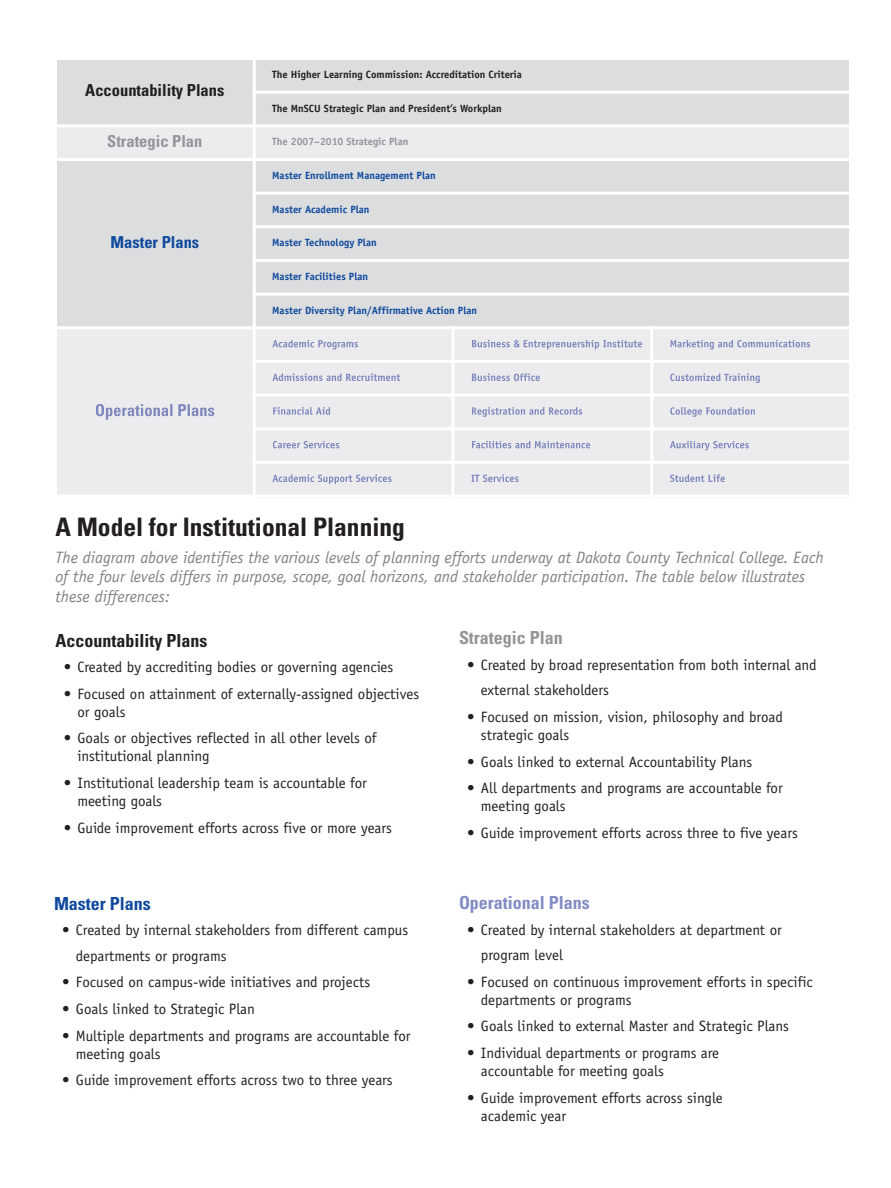
<style>
.page{position:relative;width:891px;height:1188px;background:#fff}
.page>*{position:absolute;margin:0;border:0;box-sizing:border-box;transform-origin:0 0}
.t1{font:700 condensed 25.5px "Univers";color:#231f20}
.t2{font:700 condensed 18px "Univers";color:#231f20}
.t3{font:700 condensed 18px "Univers";color:#828cc4}
.t4{font:700 condensed 18px "Univers";color:#939598}
.t5{font:700 condensed 18px "Univers";color:#0f499d}
.t6{font:italic 16.5px/19.8px "Officina Sans";color:#808285}
.t7{font:700 condensed 16.5px "Univers";color:#231f20}
.t8{font:700 condensed 16.5px "Univers";color:#939598}
.t9{font:700 condensed 16.5px "Univers";color:#0f499d}
.t10{font:15px/18px "Officina Sans";color:#231f20}
.t11{font:700 10.5px "Officina Sans";color:#0f499d}
.t12{font:700 10.5px "Officina Sans";color:#231f20}
.t13{font:700 10.5px "Officina Sans";color:#939598}
</style>
<div class="page">
<div style="left:54px;top:57px;width:200px;height:69px;background:#dcdddf"></div>
<div style="left:254px;top:57px;width:596px;height:35px;background:#dcdddf"></div>
<div style="left:254px;top:92px;width:596px;height:34px;background:#dcdddf"></div>
<div style="left:54px;top:126px;width:200px;height:33px;background:#ececee"></div>
<div style="left:254px;top:126px;width:596px;height:33px;background:#ececee"></div>
<div style="left:54px;top:159px;width:200px;height:169px;background:#dcdddf"></div>
<div style="left:254px;top:159px;width:596px;height:34px;background:#dcdddf"></div>
<div style="left:254px;top:193px;width:596px;height:34px;background:#dcdddf"></div>
<div style="left:254px;top:227px;width:596px;height:33px;background:#dcdddf"></div>
<div style="left:254px;top:260px;width:596px;height:34px;background:#dcdddf"></div>
<div style="left:254px;top:294px;width:596px;height:34px;background:#dcdddf"></div>
<div style="left:54px;top:328px;width:200px;height:168px;background:#ececee"></div>
<svg style="left:96px;top:404px;width:118px;height:16px"></svg>
<div style="left:254px;top:328px;width:199px;height:33px;background:#ececee"></div>
<svg style="left:272px;top:340px;width:53px;height:7px"></svg>
<div style="left:453px;top:328px;width:199px;height:33px;background:#ececee"></div>
<svg style="left:472px;top:340px;width:48px;height:7px"></svg>
<div style="left:652px;top:328px;width:200px;height:33px;background:#ececee"></div>
<svg style="left:670px;top:340px;width:44px;height:7px"></svg>
<div style="left:254px;top:361px;width:199px;height:34px;background:#ececee"></div>
<svg style="left:272px;top:373px;width:46px;height:8px"></svg>
<div style="left:453px;top:361px;width:199px;height:34px;background:#ececee"></div>
<svg style="left:472px;top:373px;width:51px;height:8px"></svg>
<div style="left:652px;top:361px;width:200px;height:34px;background:#ececee"></div>
<svg style="left:670px;top:373px;width:49px;height:8px"></svg>
<div style="left:254px;top:395px;width:199px;height:34px;background:#ececee"></div>
<svg style="left:273px;top:407px;width:49px;height:8px"></svg>
<div style="left:453px;top:395px;width:199px;height:34px;background:#ececee"></div>
<svg style="left:472px;top:407px;width:39px;height:10px"></svg>
<div style="left:652px;top:395px;width:200px;height:34px;background:#ececee"></div>
<svg style="left:670px;top:407px;width:56px;height:10px"></svg>
<div style="left:254px;top:429px;width:199px;height:33px;background:#ececee"></div>
<svg style="left:273px;top:441px;width:49px;height:7px"></svg>
<div style="left:453px;top:429px;width:199px;height:33px;background:#ececee"></div>
<svg style="left:472px;top:441px;width:39px;height:7px"></svg>
<div style="left:652px;top:429px;width:200px;height:33px;background:#ececee"></div>
<svg style="left:670px;top:441px;width:38px;height:8px"></svg>
<div style="left:254px;top:462px;width:199px;height:36px;background:#ececee"></div>
<svg style="left:272px;top:474px;width:50px;height:8px"></svg>
<div style="left:453px;top:462px;width:199px;height:36px;background:#ececee"></div>
<svg style="left:471px;top:474px;width:48px;height:8px"></svg>
<div style="left:652px;top:462px;width:200px;height:36px;background:#ececee"></div>
<svg style="left:670px;top:474px;width:46px;height:8px"></svg>
<hr style="left:54px;top:57px;width:3px;height:441px;background:#fff">
<hr style="left:253px;top:57px;width:3px;height:441px;background:#fff">
<hr style="left:452px;top:326px;width:2px;height:172px;background:#fff">
<hr style="left:650px;top:326px;width:3px;height:172px;background:#fff">
<hr style="left:849px;top:57px;width:3px;height:441px;background:#fff">
<hr style="left:54px;top:57px;width:798px;height:3px;background:#fff">
<hr style="left:253px;top:91px;width:599px;height:3px;background:#fff">
<hr style="left:54px;top:124px;width:798px;height:3px;background:#fff">
<hr style="left:54px;top:158px;width:798px;height:3px;background:#fff">
<hr style="left:253px;top:192px;width:599px;height:3px;background:#fff">
<hr style="left:253px;top:225px;width:599px;height:3px;background:#fff">
<hr style="left:253px;top:259px;width:599px;height:3px;background:#fff">
<hr style="left:253px;top:293px;width:599px;height:3px;background:#fff">
<hr style="left:54px;top:326px;width:798px;height:3px;background:#fff">
<hr style="left:253px;top:360px;width:599px;height:3px;background:#fff">
<hr style="left:253px;top:394px;width:599px;height:3px;background:#fff">
<hr style="left:253px;top:427px;width:599px;height:3px;background:#fff">
<hr style="left:253px;top:461px;width:599px;height:3px;background:#fff">
<hr style="left:54px;top:495px;width:798px;height:3px;background:#fff">
<p class="t7" style="left:85px;top:84px;width:141px">Accountability Plans</p>
<p class="t12" style="left:272px;top:70px;width:251px">The Higher Learning Commission: Accreditation Criteria</p>
<p class="t12" style="left:272px;top:104px;width:231px">The MnSCU Strategic Plan and President’s Workplan</p>
<p class="t8" style="left:107px;top:135px;width:97px">Strategic Plan</p>
<p class="t13" style="left:272px;top:138px;width:138px">The 2007–2010 Strategic Plan</p>
<p class="t9" style="left:110px;top:236px;width:90px">Master Plans</p>
<p class="t11" style="left:272px;top:171px;width:165px">Master Enrollment Management Plan</p>
<p class="t11" style="left:272px;top:205px;width:99px">Master Academic Plan</p>
<p class="t11" style="left:272px;top:239px;width:106px">Master Technology Plan</p>
<p class="t11" style="left:272px;top:272px;width:97px">Master Facilities Plan</p>
<p class="t11" style="left:272px;top:306px;width:206px">Master Diversity Plan/Affirmative Action Plan</p>
<h1 class="t1" style="left:56px;top:517px;width:351px">A Model for Institutional Planning</h1>
<p class="t6" style="left:55px;top:548px;width:770px">The diagram above identifies the various levels of planning efforts underway at Dakota County Technical College. Each of the four levels differs in purpose, scope, goal horizons, and stakeholder participation. The table below illustrates these differences:</p>
<p class="t2" style="left:56px;top:634px;width:153px">Accountability Plans</p>
<p class="t10" style="left:64px;top:659px;width:331px">• Created by accrediting bodies or governing agencies</p>
<p class="t10" style="left:77px;top:686px;width:343px;text-indent:-14px">• Focused on attainment of externally-assigned objectives or goals</p>
<p class="t10" style="left:77px;top:730px;width:300px;text-indent:-14px">• Goals or objectives reflected in all other levels of institutional planning</p>
<p class="t10" style="left:77px;top:775px;width:291px;text-indent:-14px">• Institutional leadership team is accountable for meeting goals</p>
<p class="t10" style="left:64px;top:820px;width:330px">• Guide improvement efforts across five or more years</p>
<p class="t5" style="left:54px;top:897px;width:98px">Master Plans</p>
<p class="t10" style="left:76px;top:919px;width:334px;line-height:25.5px;text-indent:-14px">• Created by internal stakeholders from different campus departments or programs</p>
<p class="t10" style="left:62px;top:974px;width:309px">• Focused on campus-wide initiatives and projects</p>
<p class="t10" style="left:62px;top:1001px;width:194px">• Goals linked to Strategic Plan</p>
<p class="t10" style="left:76px;top:1028px;width:336px;text-indent:-14px">• Multiple departments and programs are accountable for meeting goals</p>
<p class="t10" style="left:62px;top:1072px;width:332px">• Guide improvement efforts across two to three years</p>
<p class="t4" style="left:459px;top:631px;width:105px">Strategic Plan</p>
<p class="t10" style="left:481px;top:653px;width:337px;line-height:25.5px;text-indent:-14px">• Created by broad representation from both internal and external stakeholders</p>
<p class="t10" style="left:481px;top:709px;width:304px;text-indent:-14px">• Focused on mission, vision, philosophy and broad strategic goals</p>
<p class="t10" style="left:467px;top:754px;width:286px">• Goals linked to external Accountability Plans</p>
<p class="t10" style="left:481px;top:780px;width:303px;text-indent:-14px">• All departments and programs are accountable for meeting goals</p>
<p class="t10" style="left:467px;top:825px;width:332px">• Guide improvement efforts across three to five years</p>
<p class="t3" style="left:459px;top:896px;width:132px">Operational Plans</p>
<p class="t10" style="left:481px;top:918px;width:302px;line-height:25.5px;text-indent:-14px">• Created by internal stakeholders at department or program level</p>
<p class="t10" style="left:481px;top:974px;width:333px;text-indent:-14px">• Focused on continuous improvement efforts in specific departments or programs</p>
<p class="t10" style="left:467px;top:1019px;width:323px">• Goals linked to external Master and Strategic Plans</p>
<p class="t10" style="left:481px;top:1045px;width:240px;text-indent:-14px">• Individual departments or programs are accountable for meeting goals</p>
<p class="t10" style="left:481px;top:1090px;width:243px;text-indent:-14px">• Guide improvement efforts across single academic year</p>
</div>
